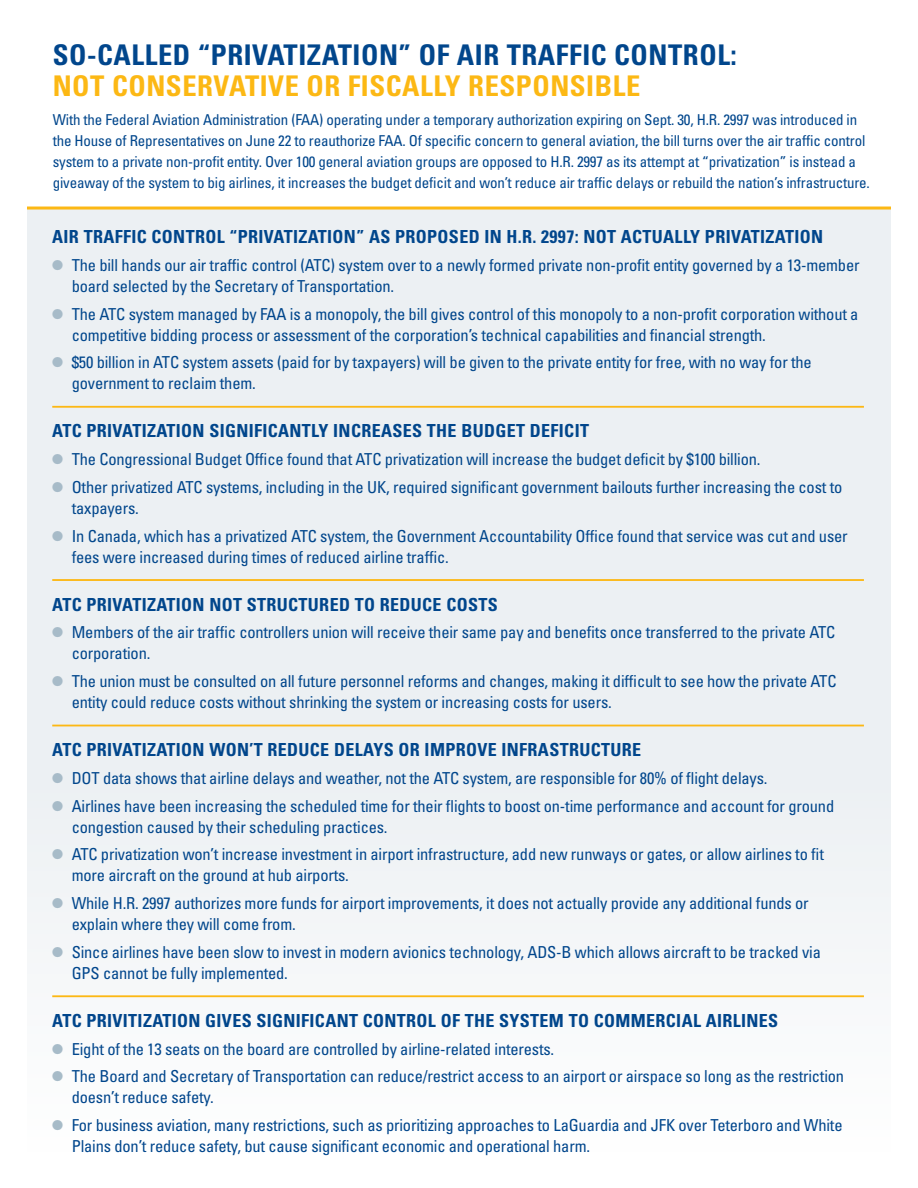
<style>
.page{position:relative;width:918px;height:1188px;background:#fff}
.page>*{position:absolute;margin:0;border:0;box-sizing:border-box;transform-origin:0 0}
.Save_the_Date_Head{font:700 condensed 28.5px "Univers";letter-spacing:.02em;color:#01468c}
.Save_the_Date_Head-2{font:700 condensed 28.5px "Univers";letter-spacing:.02em;color:#fcb814}
.Save_the_Date_Head-3{font:700 condensed 18px "Univers";letter-spacing:.02em;color:#01468c}
.Save_the_Date_Head-4{font:condensed 16.5px/21px "Univers";letter-spacing:-.01em;color:#01468c}
.Save_the_Date_Head-5{font:condensed 15px/21px "Univers";letter-spacing:-.01em;color:#01468c}
.s1{font-size:33px;color:#a7bbc8}
</style>
<div class="page">
<div style="left:27px;top:208px;width:864px;height:944px;background:#ecf0f3"></div>
<hr style="left:27px;top:207px;width:864px;height:3px;background:#fcb814">
<hr style="left:52px;top:406px;width:812px;height:2px;background:#fcb814">
<hr style="left:52px;top:579px;width:812px;height:2px;background:#fcb814">
<hr style="left:52px;top:725px;width:812px;height:1px;background:#fcb814">
<hr style="left:52px;top:995px;width:812px;height:2px;background:#fcb814">
<p class="Save_the_Date_Head" style="left:53px;top:37px;width:686px">SO-CALLED “PRIVATIZATION” OF AIR TRAFFIC CONTROL:</p>
<p class="Save_the_Date_Head-2" style="left:53px;top:68px;width:589px">NOT CONSERVATIVE OR FISCALLY RESPONSIBLE</p>
<p class="Save_the_Date_Head-5" style="left:53px;top:109px;width:819px">With the Federal Aviation Administration (FAA) operating under a temporary authorization expiring on Sept. 30, H.R. 2997 was introduced in the House of Representatives on June 22 to reauthorize FAA. Of specific concern to general aviation, the bill turns over the air traffic control system to a private non-profit entity. Over 100 general aviation groups are opposed to H.R. 2997 as its attempt at “privatization” is instead a giveaway of the system to big airlines, it increases the budget deficit and won’t reduce air traffic delays or rebuild the nation’s infrastructure.</p>
<p class="Save_the_Date_Head-3" style="left:52px;top:226px;width:772px">AIR TRAFFIC CONTROL “PRIVATIZATION” AS PROPOSED IN H.R. 2997: NOT ACTUALLY PRIVATIZATION</p>
<p class="Save_the_Date_Head-4" style="left:72px;top:254px;width:789px;text-indent:-20px"><span class="s1">•</span> The bill hands our air traffic control (ATC) system over to a newly formed private non-profit entity governed by a 13-member board selected by the Secretary of Transportation.</p>
<p class="Save_the_Date_Head-4" style="left:72px;top:303px;width:788px;text-indent:-20px"><span class="s1">•</span> The ATC system managed by FAA is a monopoly, the bill gives control of this monopoly to a non-profit corporation without a competitive bidding process or assessment of the corporation’s technical capabilities and financial strength.</p>
<p class="Save_the_Date_Head-4" style="left:72px;top:352px;width:742px;text-indent:-20px"><span class="s1">•</span> $50 billion in ATC system assets (paid for by taxpayers) will be given to the private entity for free, with no way for the government to reclaim them.</p>
<p class="Save_the_Date_Head-3" style="left:52px;top:420px;width:538px">ATC PRIVATIZATION SIGNIFICANTLY INCREASES THE BUDGET DEFICIT</p>
<p class="Save_the_Date_Head-4" style="left:52px;top:449px;width:710px"><span class="s1">•</span> The Congressional Budget Office found that ATC privatization will increase the budget deficit by $100 billion.</p>
<p class="Save_the_Date_Head-4" style="left:72px;top:476px;width:772px;text-indent:-20px"><span class="s1">•</span> Other privatized ATC systems, including in the UK, required significant government bailouts further increasing the cost to taxpayers.</p>
<p class="Save_the_Date_Head-4" style="left:72px;top:525px;width:777px;text-indent:-20px"><span class="s1">•</span> In Canada, which has a privatized ATC system, the Government Accountability Office found that service was cut and user fees were increased during times of reduced airline traffic.</p>
<p class="Save_the_Date_Head-3" style="left:52px;top:593px;width:447px">ATC PRIVATIZATION NOT STRUCTURED TO REDUCE COSTS</p>
<p class="Save_the_Date_Head-4" style="left:72px;top:622px;width:765px;text-indent:-20px"><span class="s1">•</span> Members of the air traffic controllers union will receive their same pay and benefits once transferred to the private ATC corporation.</p>
<p class="Save_the_Date_Head-4" style="left:72px;top:671px;width:766px;text-indent:-20px"><span class="s1">•</span> The union must be consulted on all future personnel reforms and changes, making it difficult to see how the private ATC entity could reduce costs without shrinking the system or increasing costs for users.</p>
<p class="Save_the_Date_Head-3" style="left:52px;top:739px;width:590px">ATC PRIVATIZATION WON’T REDUCE DELAYS OR IMPROVE INFRASTRUCTURE</p>
<p class="Save_the_Date_Head-4" style="left:52px;top:767px;width:717px"><span class="s1">•</span> DOT data shows that airline delays and weather, not the ATC system, are responsible for 80% of flight delays.</p>
<p class="Save_the_Date_Head-4" style="left:72px;top:795px;width:764px;text-indent:-20px"><span class="s1">•</span> Airlines have been increasing the scheduled time for their flights to boost on-time performance and account for ground congestion caused by their scheduling practices.</p>
<p class="Save_the_Date_Head-4" style="left:72px;top:844px;width:754px;text-indent:-20px"><span class="s1">•</span> ATC privatization won’t increase investment in airport infrastructure, add new runways or gates, or allow airlines to fit more aircraft on the ground at hub airports.</p>
<p class="Save_the_Date_Head-4" style="left:72px;top:893px;width:738px;text-indent:-20px"><span class="s1">•</span> While H.R. 2997 authorizes more funds for airport improvements, it does not actually provide any additional funds or explain where they will come from.</p>
<p class="Save_the_Date_Head-4" style="left:72px;top:941px;width:751px;text-indent:-20px"><span class="s1">•</span> Since airlines have been slow to invest in modern avionics technology, ADS-B which allows aircraft to be tracked via<br>GPS cannot be fully implemented.</p>
<p class="Save_the_Date_Head-3" style="left:52px;top:1009px;width:728px">ATC PRIVITIZATION GIVES SIGNIFICANT CONTROL OF THE SYSTEM TO COMMERCIAL AIRLINES</p>
<p class="Save_the_Date_Head-4" style="left:52px;top:1038px;width:504px"><span class="s1">•</span> Eight of the 13 seats on the board are controlled by airline-related interests.</p>
<p class="Save_the_Date_Head-4" style="left:72px;top:1066px;width:774px;text-indent:-20px"><span class="s1">•</span> The Board and Secretary of Transportation can reduce/restrict access to an airport or airspace so long as the restriction doesn’t reduce safety.</p>
<p class="Save_the_Date_Head-4" style="left:72px;top:1115px;width:772px;text-indent:-20px"><span class="s1">•</span> For business aviation, many restrictions, such as prioritizing approaches to LaGuardia and JFK over Teterboro and White<br>Plains don’t reduce safety, but cause significant economic and operational harm.</p>
</div>
